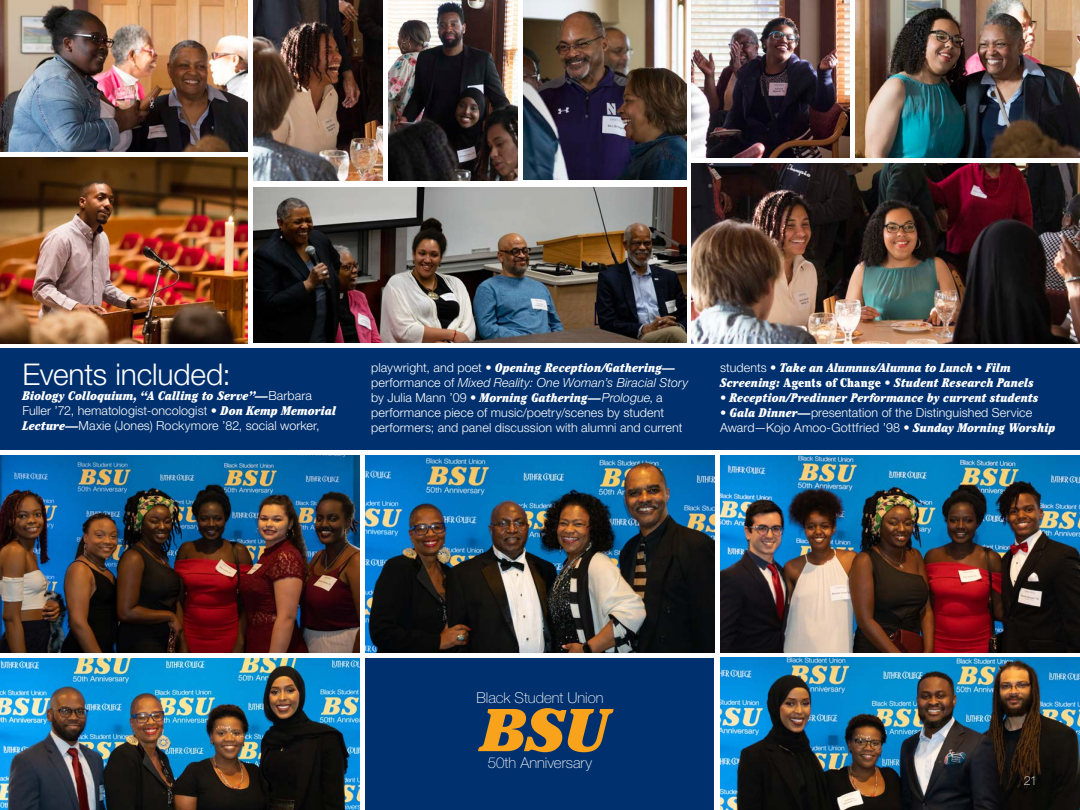
<style>
.page{position:relative;width:1080px;height:810px;background:#fff}
.page>*{position:absolute;margin:0;border:0;box-sizing:border-box;transform-origin:0 0}
.t1{font:italic 900 60px "Cheltenham Std";color:#f9a21c}
.date{font:300 30px "Helvetica Neue LT Std";letter-spacing:-.005em;color:#fff}
.t2{font:100 15px "Helvetica Neue LT Std";color:#fff}
.event{font:300 12.5px/15px "Helvetica Neue LT Std";letter-spacing:.005em;color:#fff}
.event-2{font:italic 900 condensed 12.5px/15px "Cheltenham Std";letter-spacing:.005em;color:#fff}
.t3{font:100 12.5px "Helvetica Neue LT Std";color:#fff}
.s1{font-family:"Cheltenham Std";font-weight:900;font-style:italic;font-stretch:condensed}
.s2{font-style:italic}
.s3{font-family:"Helvetica Neue LT Std";font-weight:300;font-style:normal;font-stretch:normal}
.s4{font-style:normal}
</style>
<div class="page">
<div style="left:366px;top:658px;width:348px;height:152px;background:#00306d"></div>
<div style="left:0;top:349px;width:1080px;height:101px;background:#00306d"></div>
<img style="left:388px;top:0;width:130px;height:180px">
<img style="left:253px;top:188px;width:433px;height:155px">
<img style="left:0;top:0;width:248px;height:152px">
<img style="left:855px;top:0;width:225px;height:158px">
<img style="left:523px;top:0;width:163px;height:180px">
<img style="left:253px;top:0;width:129px;height:180px">
<img style="left:692px;top:163px;width:388px;height:180px">
<img style="left:692px;top:0;width:157px;height:158px">
<img style="left:0;top:158px;width:248px;height:185px">
<img style="left:0;top:456px;width:360px;height:196px">
<img style="left:720px;top:658px;width:360px;height:152px">
<img style="left:720px;top:456px;width:360px;height:196px">
<img style="left:366px;top:456px;width:348px;height:196px">
<img style="left:0;top:658px;width:360px;height:152px">
<p class="date" style="left:22px;top:356px;width:210px">Events included:</p>
<p class="event" style="left:22px;top:387px;width:315px"><span class="s1">Biology Colloquium, “A Calling to Serve”—</span>Barbara<br>Fuller ’72, hematologist-oncologist • <span class="s1">Don Kemp Memorial<br>Lecture—</span>Maxie (Jones) Rockymore ’82, social worker,</p>
<p class="event" style="left:371px;top:360px;width:318px">playwright, and poet • <span class="s1">Opening Reception/Gathering— </span>performance of <span class="s2">Mixed Reality: One Woman’s Biracial Story </span>by Julia Mann ’09 • <span class="s1">Morning Gathering—</span><span class="s2">Prologue</span>, a performance piece of music/poetry/scenes by student performers; and panel discussion with alumni and current</p>
<p class="event-2" style="left:720px;top:360px;width:316px"><span class="s3">students •</span> Take an Alumnus/Alumna to Lunch • Film<br>Screening: <span class="s4">Agents of Change</span> • Student Research Panels</p>
<p class="event-2" style="left:720px;top:390px;width:320px">• Reception/Predinner Performance by current students</p>
<p class="event" style="left:720px;top:405px;width:337px"><span class="s1">• Gala Dinner—</span>presentation of the Distinguished Service<br>Award—Kojo Amoo-Gottfried ’98 • <span class="s1">Sunday Morning Worship</span></p>
<p class="t2" style="left:476px;top:689px;width:129px">Black Student Union</p>
<p class="t1" style="left:476px;top:694px;width:129px">BSU</p>
<p class="t2" style="left:488px;top:755px;width:106px">50th Anniversary</p>
<p class="t3" style="left:1024px;top:774px;width:15px">21</p>
</div>
